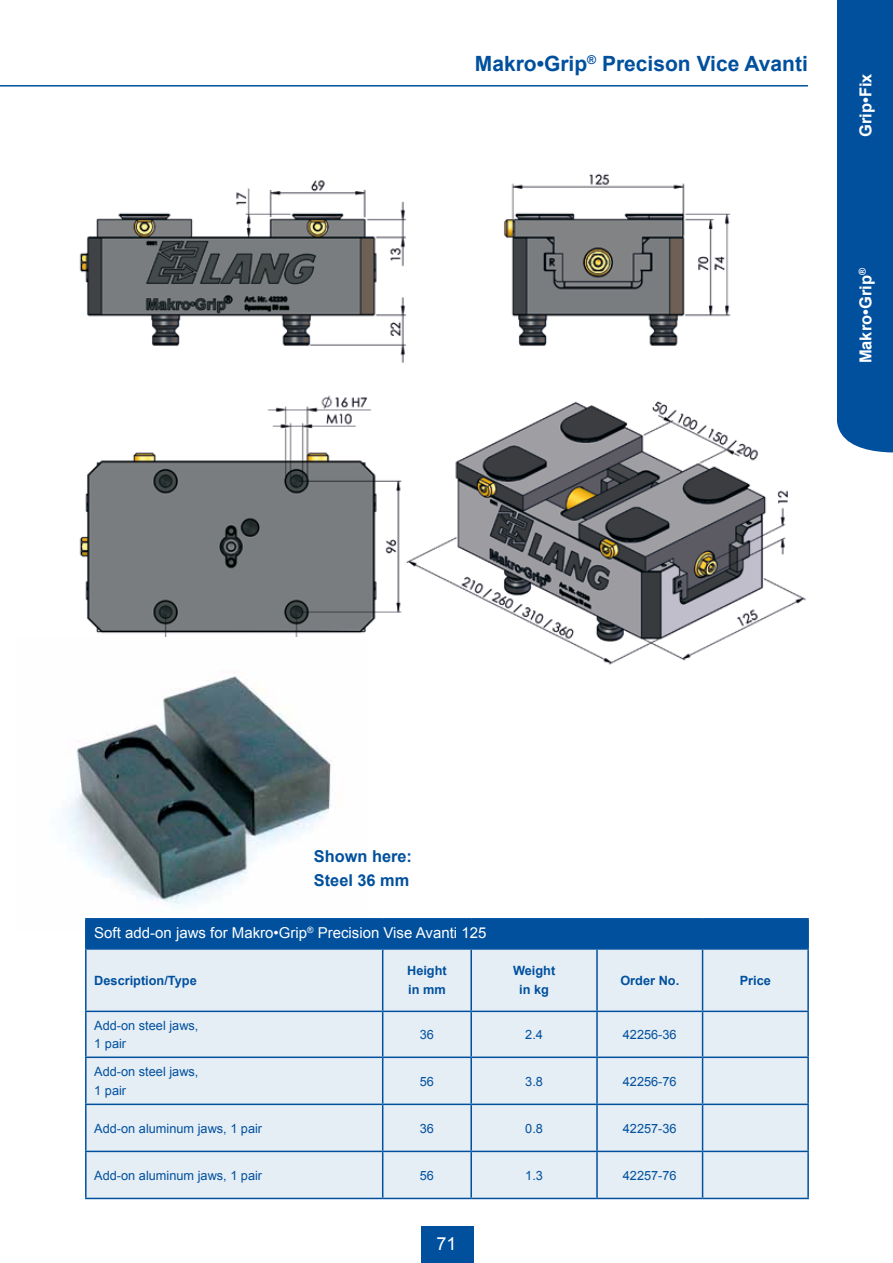
<style>
.page{position:relative;width:893px;height:1263px;background:#fff}
.page>*{position:absolute;margin:0;border:0;box-sizing:border-box;transform-origin:0 0}
.t1{font:700 21px "Arial";color:#00509e}
.t2{font:18px "Arial";color:#fff}
.t3{font:700 16.5px "Arial";color:#fff}
.t4{font:700 16.35px/24px "Arial";color:#00509e}
.t5{font:15px "Arial";color:#fff}
.t6{font:12.75px/18.8px "Arial";color:#00509e}
.t7{font:700 12.75px/18.8px "Arial";color:#00509e}
</style>
<div class="page">
<div style="left:421px;top:1226px;width:53px;height:37px;background:#00509e"></div>
<hr style="left:0;top:85px;width:808px;height:2px;background:#00509e">
<img style="left:79px;top:173px;width:728px;height:492px">
<img style="left:64px;top:638px;width:303px;height:268px">
<div style="left:87px;top:950px;width:720px;height:248px;background:#e6eef5"></div>
<hr style="left:85px;top:919px;width:2px;height:29px;background:#00509e">
<hr style="left:85px;top:918px;width:298px;height:1px;background:#00509e">
<hr style="left:383px;top:918px;width:88px;height:1px;background:#00509e">
<hr style="left:471px;top:918px;width:126px;height:1px;background:#00509e">
<hr style="left:597px;top:918px;width:106px;height:1px;background:#00509e">
<hr style="left:703px;top:918px;width:106px;height:1px;background:#00509e">
<div style="left:87px;top:919px;width:720px;height:29px;background:#00509e"></div>
<hr style="left:807px;top:919px;width:2px;height:29px;background:#00509e">
<hr style="left:85px;top:950px;width:2px;height:60px;background:#00509e">
<hr style="left:85px;top:948px;width:298px;height:2px;background:#00509e">
<hr style="left:382px;top:950px;width:1px;height:60px;background:#00509e">
<hr style="left:383px;top:948px;width:88px;height:2px;background:#00509e">
<hr style="left:470px;top:950px;width:2px;height:60px;background:#00509e">
<hr style="left:471px;top:948px;width:126px;height:2px;background:#00509e">
<hr style="left:596px;top:950px;width:2px;height:60px;background:#00509e">
<hr style="left:597px;top:948px;width:106px;height:2px;background:#00509e">
<hr style="left:703px;top:948px;width:106px;height:2px;background:#00509e">
<hr style="left:702px;top:950px;width:1px;height:60px;background:#00509e">
<hr style="left:807px;top:950px;width:2px;height:60px;background:#00509e">
<hr style="left:85px;top:1012px;width:2px;height:44px;background:#00509e">
<hr style="left:85px;top:1010px;width:298px;height:2px;background:#00509e">
<hr style="left:382px;top:1012px;width:1px;height:44px;background:#00509e">
<hr style="left:382px;top:1105px;width:1px;height:46px;background:#00509e">
<hr style="left:383px;top:1010px;width:88px;height:2px;background:#00509e">
<hr style="left:383px;top:1103px;width:88px;height:2px;background:#00509e">
<hr style="left:470px;top:1012px;width:2px;height:44px;background:#00509e">
<hr style="left:470px;top:1105px;width:2px;height:46px;background:#00509e">
<hr style="left:471px;top:1010px;width:126px;height:2px;background:#00509e">
<hr style="left:596px;top:1012px;width:2px;height:44px;background:#00509e">
<hr style="left:597px;top:1010px;width:106px;height:2px;background:#00509e">
<hr style="left:703px;top:1010px;width:106px;height:2px;background:#00509e">
<hr style="left:702px;top:1012px;width:1px;height:44px;background:#00509e">
<hr style="left:807px;top:1012px;width:2px;height:44px;background:#00509e">
<hr style="left:702px;top:1105px;width:1px;height:46px;background:#00509e">
<hr style="left:85px;top:1058px;width:2px;height:45px;background:#00509e">
<hr style="left:85px;top:1105px;width:2px;height:46px;background:#00509e">
<hr style="left:85px;top:1152px;width:2px;height:46px;background:#00509e">
<hr style="left:85px;top:1056px;width:298px;height:2px;background:#00509e">
<hr style="left:85px;top:1103px;width:298px;height:2px;background:#00509e">
<hr style="left:85px;top:1151px;width:298px;height:1px;background:#00509e">
<hr style="left:85px;top:1198px;width:298px;height:1px;background:#00509e">
<hr style="left:382px;top:1058px;width:1px;height:45px;background:#00509e">
<hr style="left:382px;top:1152px;width:1px;height:46px;background:#00509e">
<hr style="left:383px;top:1056px;width:88px;height:2px;background:#00509e">
<hr style="left:383px;top:1151px;width:88px;height:1px;background:#00509e">
<hr style="left:383px;top:1198px;width:88px;height:1px;background:#00509e">
<hr style="left:470px;top:1058px;width:2px;height:45px;background:#00509e">
<hr style="left:470px;top:1152px;width:2px;height:46px;background:#00509e">
<hr style="left:471px;top:1056px;width:126px;height:2px;background:#00509e">
<hr style="left:471px;top:1103px;width:126px;height:2px;background:#00509e">
<hr style="left:471px;top:1151px;width:126px;height:1px;background:#00509e">
<hr style="left:471px;top:1198px;width:126px;height:1px;background:#00509e">
<hr style="left:596px;top:1058px;width:2px;height:45px;background:#00509e">
<hr style="left:596px;top:1105px;width:2px;height:46px;background:#00509e">
<hr style="left:596px;top:1152px;width:2px;height:46px;background:#00509e">
<hr style="left:597px;top:1056px;width:106px;height:2px;background:#00509e">
<hr style="left:703px;top:1056px;width:106px;height:2px;background:#00509e">
<hr style="left:702px;top:1058px;width:1px;height:45px;background:#00509e">
<hr style="left:807px;top:1058px;width:2px;height:45px;background:#00509e">
<hr style="left:807px;top:1105px;width:2px;height:46px;background:#00509e">
<hr style="left:702px;top:1152px;width:1px;height:46px;background:#00509e">
<hr style="left:807px;top:1152px;width:2px;height:46px;background:#00509e">
<hr style="left:597px;top:1103px;width:106px;height:2px;background:#00509e">
<hr style="left:703px;top:1103px;width:106px;height:2px;background:#00509e">
<hr style="left:597px;top:1151px;width:106px;height:1px;background:#00509e">
<hr style="left:703px;top:1151px;width:106px;height:1px;background:#00509e">
<hr style="left:597px;top:1198px;width:106px;height:1px;background:#00509e">
<hr style="left:703px;top:1198px;width:106px;height:1px;background:#00509e">
<div style="left:838px;top:0;width:55px;height:1263px;background:#00509e"></div>
<div style="left:837px;top:421px;width:56px;height:842px;background:#fff"></div>
<h1 class="t1" style="left:475px;top:49px;width:335px">Makro•Grip<sup>®</sup> Precison Vice Avanti</h1>
<p class="t3" style="left:855px;top:143px;width:77px;rotate:-90deg">Präge•Fix</p>
<p class="t3" style="left:855px;top:137px;width:65px;rotate:-90deg">Grip•Fix</p>
<p class="t3" style="left:855px;top:363px;width:97px;rotate:-90deg">Makro•Grip<sup>®</sup></p>
<p class="t4" style="left:314px;top:845px;width:100px">Shown here:<br>Steel 36 mm</p>
<p class="t5" style="left:94px;top:923px;width:394px">Soft add-on jaws for Makro•Grip<sup>®</sup> Precision Vise Avanti 125</p>
<p class="t7" style="left:94px;top:971px;width:104px">Description/Type</p>
<p class="t7" style="left:407px;top:962px;width:41px">Height in mm</p>
<p class="t7" style="left:513px;top:962px;width:44px;text-align:center">Weight in kg</p>
<p class="t7" style="left:620px;top:971px;width:60px">Order No.</p>
<p class="t7" style="left:740px;top:971px;width:33px">Price</p>
<p class="t6" style="left:94px;top:1016px;width:106px">Add-on steel jaws,<br>1 pair</p>
<p class="t6" style="left:420px;top:1025px;width:16px">36</p>
<p class="t6" style="left:525px;top:1025px;width:19px">2.4</p>
<p class="t6" style="left:623px;top:1025px;width:55px">42256-36</p>
<p class="t6" style="left:94px;top:1062px;width:106px">Add-on steel jaws,<br>1 pair</p>
<p class="t6" style="left:420px;top:1072px;width:16px">56</p>
<p class="t6" style="left:525px;top:1072px;width:19px">3.8</p>
<p class="t6" style="left:623px;top:1072px;width:55px">42256-76</p>
<p class="t6" style="left:94px;top:1119px;width:169px">Add-on aluminum jaws, 1 pair</p>
<p class="t6" style="left:420px;top:1119px;width:16px">36</p>
<p class="t6" style="left:525px;top:1119px;width:19px">0.8</p>
<p class="t6" style="left:623px;top:1119px;width:55px">42257-36</p>
<p class="t6" style="left:94px;top:1166px;width:169px">Add-on aluminum jaws, 1 pair</p>
<p class="t6" style="left:420px;top:1166px;width:16px">56</p>
<p class="t6" style="left:525px;top:1166px;width:19px">1.3</p>
<p class="t6" style="left:623px;top:1166px;width:55px">42257-76</p>
<h2 class="t2" style="left:436px;top:1232px;width:22px">71</h2>
</div>
